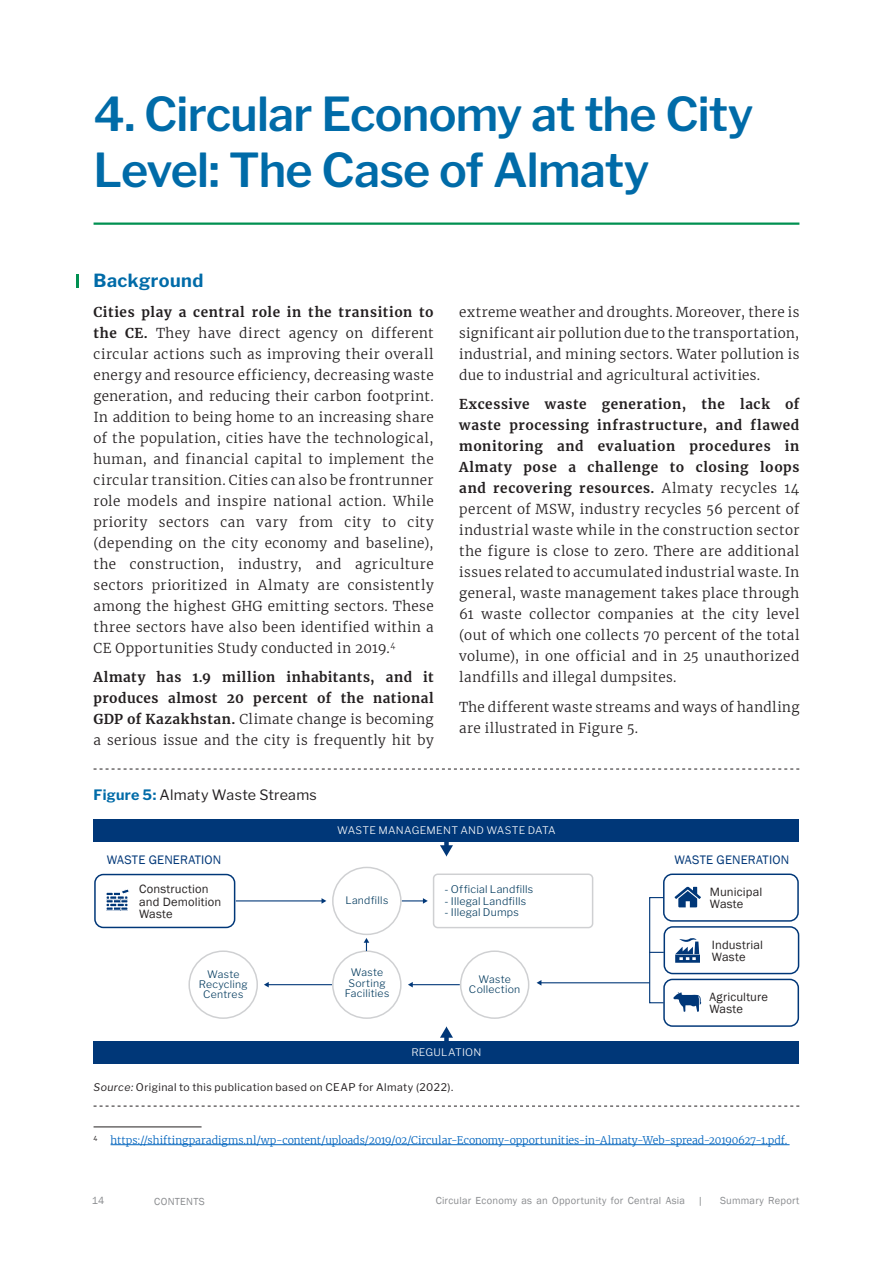
<style>
.page{position:relative;width:893px;height:1263px;background:#fff}
.page>*{position:absolute;margin:0;border:0;box-sizing:border-box;transform-origin:0 0}
.Head1{font:600 46.5px/55.8px "Libre Franklin";letter-spacing:-.02em;color:#006ba8}
.Head_2_copy{font:700 18px "Libre Franklin";letter-spacing:.025em;color:#006ba8}
.FIG_1{font:14.25px "Libre Franklin";letter-spacing:.015em;color:#231f20}
.t1{font:300 13.5px/21px "Merriweather";letter-spacing:.03em;color:#231f20;text-align:justify}
.t2{font:700 13.5px/21px "Merriweather";letter-spacing:.035em;color:#231f20;text-align:justify}
.t3{font:12.6px "Franklin Gothic";letter-spacing:.01em;color:#003778}
.t4{font:12.3px/12.3px "Franklin Gothic";letter-spacing:.015em;color:#282424}
.footnote{font:300 10.5px "Merriweather";letter-spacing:-.005em;color:#0064be}
.t5{font:10.5px "Franklin Gothic";letter-spacing:.025em;color:#8a8c8f}
.source_copy{font:10.5px "Libre Franklin";letter-spacing:.04em;color:#231f20}
.t6{font:300 10.5px "Libre Franklin";letter-spacing:.02em;color:#00395d}
.t7{font:300 10.35px/10.4px "Libre Franklin";letter-spacing:.025em;color:#00395d;text-align:center}
.t8{font:300 10.35px "Libre Franklin";letter-spacing:.025em;color:#fff}
.s1{font-weight:700}
.s2{font-weight:300}
.s3{font-weight:700;color:#006ba8}
.s4{font-style:italic}
</style>
<div class="page">
<hr style="left:94px;top:222px;width:705px;height:3px;background:#009051">
<hr style="left:94px;top:1127px;width:108px;height:1px;background:#231f20">
<hr style="left:111px;top:1144px;width:679px;height:1px;background:#0064be">
<svg style="left:94px;top:1106px;width:705px;height:1px"></svg>
<svg style="left:94px;top:769px;width:705px;height:1px"></svg>
<div style="left:444px;top:819px;width:5px;height:28px;background:#003778"></div>
<svg style="left:440px;top:845px;width:13px;height:11px"></svg>
<div style="left:94px;top:819px;width:705px;height:22px;background:#003778"></div>
<div style="left:444px;top:1036px;width:5px;height:28px;background:#003778"></div>
<svg style="left:440px;top:1026px;width:13px;height:12px"></svg>
<div style="left:94px;top:1042px;width:705px;height:22px;background:#003778"></div>
<div style="left:332px;top:867px;width:70px;height:68px;border:1px solid #cfd0d2;border-radius:50%"></div>
<div style="left:332px;top:950px;width:70px;height:69px;border:1px solid #cfd0d2;border-radius:50%"></div>
<div style="left:460px;top:950px;width:69px;height:69px;border:1px solid #cfd0d2;border-radius:50%"></div>
<div style="left:188px;top:950px;width:70px;height:69px;border:1px solid #cfd0d2;border-radius:50%"></div>
<div style="left:433px;top:873px;width:160px;height:55px;border:1px solid #cfd0d2;border-radius:4px"></div>
<hr style="left:541px;top:982px;width:109px;height:1px;background:#003778">
<svg style="left:537px;top:980px;width:4px;height:5px"></svg>
<hr style="left:412px;top:984px;width:48px;height:1px;background:#003778">
<svg style="left:408px;top:982px;width:5px;height:5px"></svg>
<svg style="left:364px;top:938px;width:5px;height:13px"></svg>
<hr style="left:268px;top:984px;width:64px;height:1px;background:#003778">
<svg style="left:264px;top:982px;width:5px;height:5px"></svg>
<hr style="left:236px;top:900px;width:86px;height:1px;background:#003778">
<svg style="left:322px;top:898px;width:4px;height:6px"></svg>
<svg style="left:402px;top:898px;width:26px;height:6px"></svg>
<div style="left:649px;top:897px;width:15px;height:106px;border:1px solid #003778"></div>
<div style="left:94px;top:874px;width:141px;height:54px;border:1px solid #003778;border-radius:8px"></div>
<svg style="left:106px;top:889px;width:23px;height:21px"></svg>
<div style="left:663px;top:873px;width:136px;height:49px;border:1px solid #003778;border-radius:8px"></div>
<svg style="left:675px;top:886px;width:26px;height:21px"></svg>
<div style="left:664px;top:926px;width:135px;height:48px;border:1px solid #003778;border-radius:8px"></div>
<svg style="left:675px;top:938px;width:25px;height:25px"></svg>
<div style="left:663px;top:979px;width:136px;height:48px;border:1px solid #003778;border-radius:8px"></div>
<svg style="left:673px;top:992px;width:28px;height:20px"></svg>
<svg style="left:76px;top:274px;width:3px;height:13px"></svg>
<p class="Head1" style="left:94px;top:82px;width:662px">4. Circular Economy at the City<br>Level: The Case of Almaty</p>
<p class="Head_2_copy" style="left:94px;top:266px;width:111px">Background</p>
<p class="t1" style="left:94px;top:301px;width:342px"><span class="s1">Cities play a central role in the transition to the CE.</span> They have direct agency on different circular actions such as improving their overall energy and resource efficiency, decreasing waste generation, and reducing their carbon footprint.<br>In addition to being home to an increasing share of the population, cities have the technological, human, and financial capital to implement the circular transition. Cities can also be frontrunner role models and inspire national action. While priority sectors can vary from city to city (depending on the city economy and baseline), the construction, industry, and agriculture sectors prioritized in Almaty are consistently among the highest GHG emitting sectors. These three sectors have also been identified within a CE Opportunities Study conducted in 2019.<sup>4</sup></p>
<p class="t2" style="left:94px;top:666px;width:342px">Almaty has 1.9 million inhabitants, and it produces almost 20 percent of the national GDP of Kazakhstan. <span class="s2">Climate change is becoming a serious issue and the city is frequently hit by</span></p>
<p class="FIG_1" style="left:94px;top:783px;width:225px"><span class="s3">Figure 5:</span> Almaty Waste Streams</p>
<p class="t1" style="left:459px;top:301px;width:342px">extreme weather and droughts. Moreover, there is significant air pollution due to the transportation, industrial, and mining sectors. Water pollution is due to industrial and agricultural activities.</p>
<p class="t1" style="left:459px;top:393px;width:342px"><span class="s1">Excessive waste generation, the lack of waste processing infrastructure, and flawed monitoring and evaluation procedures in Almaty pose a challenge to closing loops and recovering resources.</span> Almaty recycles 14 percent of MSW, industry recycles 56 percent of industrial waste while in the construction sector the figure is close to zero. There are additional issues related to accumulated industrial waste. In general, waste management takes place through 61 waste collector companies at the city level (out of which one collects 70 percent of the total volume), in one official and in 25 unauthorized landfills and illegal dumpsites.</p>
<p class="t1" style="left:459px;top:696px;width:342px">The different waste streams and ways of handling are illustrated in Figure 5.</p>
<p class="t8" style="left:337px;top:822px;width:220px">WASTE MANAGEMENT AND WASTE DATA</p>
<p class="t3" style="left:107px;top:852px;width:116px">WASTE GENERATION</p>
<p class="t3" style="left:675px;top:852px;width:116px">WASTE GENERATION</p>
<p class="t6" style="left:445px;top:881px;width:90px">- Official Landfills</p>
<p class="t6" style="left:445px;top:892px;width:83px">- Illegal Landfills</p>
<p class="t6" style="left:445px;top:904px;width:76px">- Illegal Dumps</p>
<p class="t4" style="left:139px;top:883px;width:84px">Construction and Demolition<br>Waste</p>
<p class="t4" style="left:710px;top:886px;width:54px">Municipal<br>Waste</p>
<p class="t4" style="left:712px;top:938px;width:53px">Industrial<br>Waste</p>
<p class="t4" style="left:709px;top:991px;width:60px">Agriculture<br>Waste</p>
<p class="t7" style="left:345px;top:894px;width:44px">Landfills</p>
<p class="t7" style="left:345px;top:966px;width:46px">Waste<br>Sorting<br>Facilities</p>
<p class="t7" style="left:199px;top:968px;width:50px">Waste<br>Recycling<br>Centres</p>
<p class="t7" style="left:469px;top:973px;width:53px">Waste<br>Collection</p>
<p class="t8" style="left:411px;top:1044px;width:72px">REGULATION</p>
<p class="source_copy" style="left:94px;top:1079px;width:361px"><span class="s4">Source:</span> Original to this publication based on CEAP for Almaty (2022).</p>
<p class="footnote" style="left:94px;top:1133px;width:695px"><sup>4</sup> https://shiftingparadigms.nl/wp-content/uploads/2019/02/Circular-Economy-opportunities-in-Almaty-Web-spread-20190627-1.pdf.</p>
<p class="t5" style="left:92px;top:1193px;width:14px">14</p>
<p class="t5" style="left:154px;top:1195px;width:52px">CONTENTS</p>
<p class="t5" style="left:436px;top:1193px;width:269px">Circular Economy as an Opportunity for Central Asia |</p>
<p class="t5" style="left:720px;top:1193px;width:81px">Summary Report</p>
</div>
